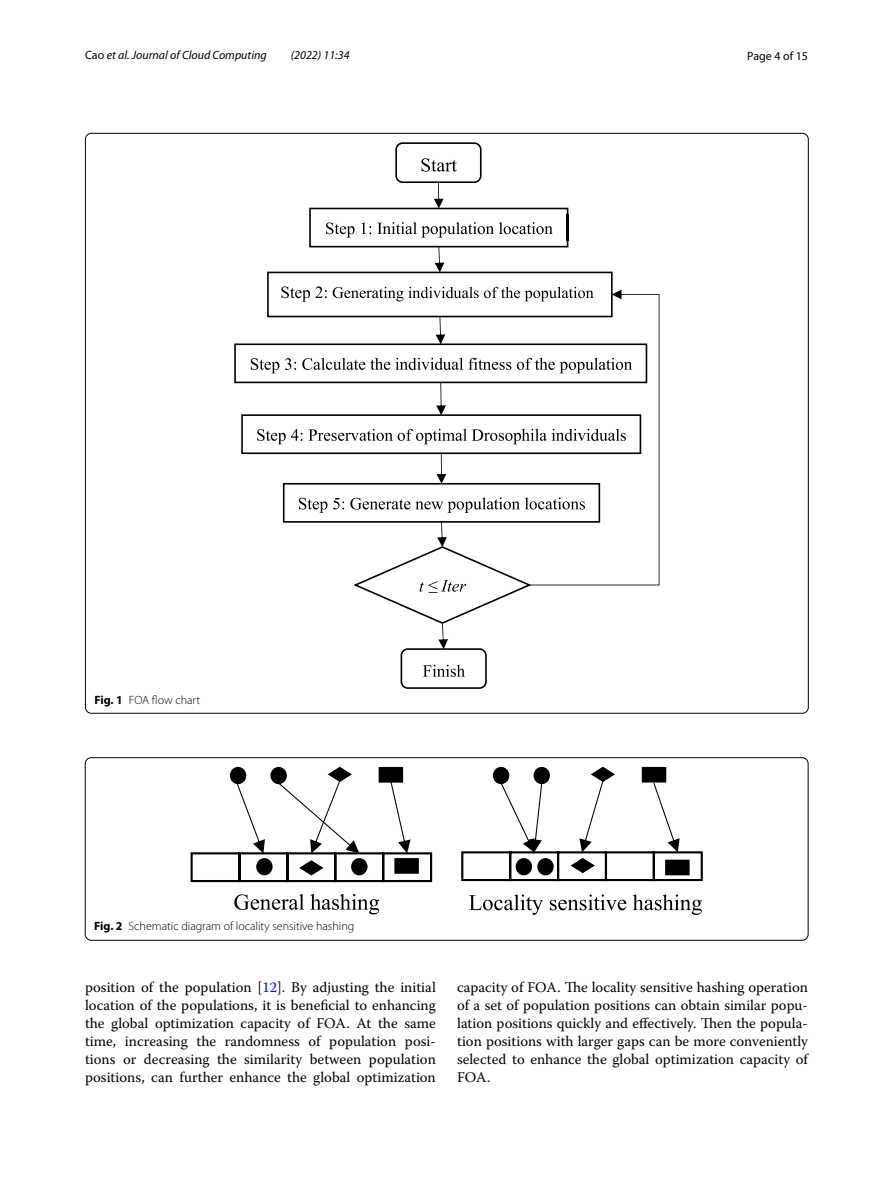
<style>
.page{position:relative;width:893px;height:1187px;background:#fff}
.page>*{position:absolute;margin:0;border:0;box-sizing:border-box;transform-origin:0 0}
.t1{font:14.7px/18px "Warnock Pro";color:#000;text-align:justify}
.t2{font:300 12px "Myriad Pro";color:#000}
.t3{font:italic 12px "Myriad Pro";color:#000}
.t4{font:12px "Myriad Pro";color:#000}
.s1{font-style:normal}
.s2{font-weight:700}
.s3{color:#00f}
</style>
<div class="page">
<svg style="left:234px;top:142px;width:425px;height:546px"></svg>
<svg style="left:191px;top:766px;width:512px;height:117px"></svg>
<div style="left:257px;top:859px;width:15px;height:15px;background:#000;border-radius:50%"></div>
<div style="left:256px;top:858px;width:17px;height:17px;border:2px solid #000;border-radius:50%"></div>
<div style="left:352px;top:859px;width:14px;height:15px;background:#000;border-radius:50%"></div>
<div style="left:351px;top:858px;width:16px;height:17px;border:2px solid #000;border-radius:50%"></div>
<div style="left:394px;top:858px;width:25px;height:15px;background:#000;border:2px solid #000"></div>
<div style="left:517px;top:859px;width:14px;height:15px;background:#000;border-radius:50%"></div>
<div style="left:516px;top:858px;width:16px;height:17px;border:2px solid #000;border-radius:50%"></div>
<div style="left:538px;top:859px;width:15px;height:15px;background:#000;border-radius:50%"></div>
<div style="left:537px;top:858px;width:17px;height:17px;border:2px solid #000;border-radius:50%"></div>
<div style="left:665px;top:859px;width:25px;height:16px;background:#000;border:2px solid #000"></div>
<svg style="left:237px;top:784px;width:28px;height:69px"></svg>
<svg style="left:278px;top:766px;width:81px;height:110px"></svg>
<svg style="left:390px;top:781px;width:21px;height:72px"></svg>
<svg style="left:501px;top:782px;width:41px;height:70px"></svg>
<svg style="left:570px;top:766px;width:47px;height:108px"></svg>
<svg style="left:653px;top:782px;width:27px;height:70px"></svg>
<svg style="left:234px;top:894px;width:145px;height:20px"></svg>
<svg style="left:469px;top:894px;width:74px;height:20px"></svg>
<svg style="left:550px;top:894px;width:76px;height:16px"></svg>
<svg style="left:633px;top:894px;width:69px;height:20px"></svg>
<div style="left:85px;top:757px;width:723px;height:183px;border:1px solid #000;border-radius:6px"></div>
<p class="t3" style="left:85px;top:48px;width:183px"><span class="s1">Cao</span> et al. Journal of Cloud Computing</p>
<p class="t3" style="left:291px;top:48px;width:60px">(2022) 11:34</p>
<p class="t4" style="left:747px;top:48px;width:62px">Page 4 of 15</p>
<p class="t2" style="left:94px;top:693px;width:107px"><span class="s2">Fig. 1</span> FOA flow chart</p>
<p class="t2" style="left:94px;top:919px;width:262px"><span class="s2">Fig. 2</span> Schematic diagram of locality sensitive hashing</p>
<p class="t1" style="left:85px;top:978px;width:352px">position of the population [<span class="s3">12</span>]. By adjusting the initial location of the populations, it is beneficial to enhancing the global optimization capacity of FOA. At the same time, increasing the randomness of population posi&shy;tions or decreasing the similarity between population positions, can further enhance the global optimization</p>
<p class="t1" style="left:457px;top:978px;width:352px">capacity of FOA. The locality sensitive hashing operation of a set of population positions can obtain similar popu&shy;lation positions quickly and effectively. Then the popula&shy;tion positions with larger gaps can be more conveniently selected to enhance the global optimization capacity of FOA.</p>
</div>
